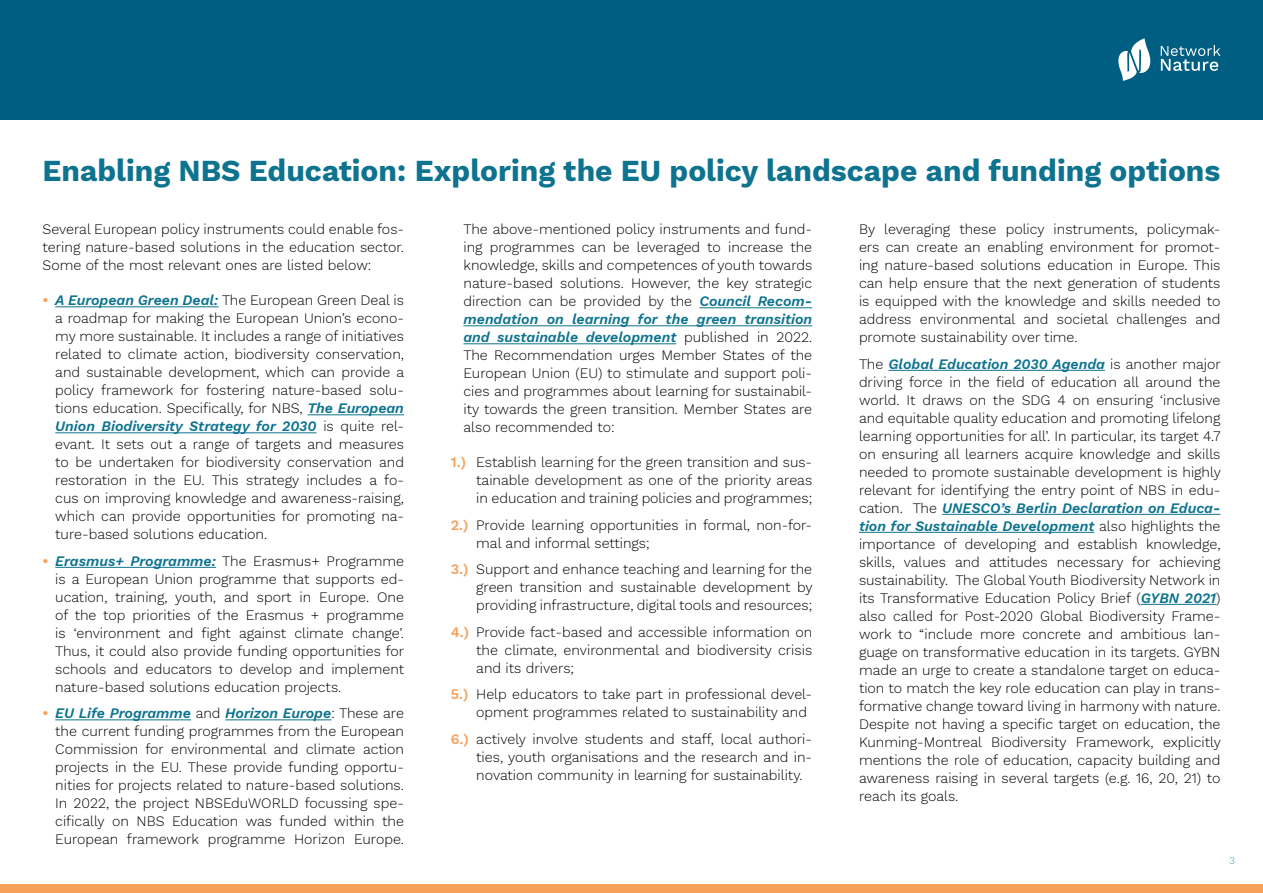
<style>
.page{position:relative;width:1263px;height:893px;background:#fff}
.page>*{position:absolute;margin:0;border:0;box-sizing:border-box;transform-origin:0 0}
.t1{font:700 30px "Work Sans";color:#0d738f}
.t2{font:300 14.25px/18px "Work Sans";color:#000;text-align:justify}
.t3{font:10.5px "Work Sans";color:#86b9c7}
.s1{font-weight:600;color:#f6a15a}
.s2{font-weight:600;font-style:italic;color:#0d738f}
</style>
<div class="page">
<div style="left:0;top:0;width:1263px;height:119px;background:#005e82"></div>
<div style="left:0;top:884px;width:1263px;height:9px;background:#f6a15a"></div>
<svg style="left:1161px;top:45px;width:59px;height:26px"></svg>
<svg style="left:1118px;top:38px;width:33px;height:43px"></svg>
<hr style="left:55px;top:306px;width:164px;height:1px;background:#0d738f">
<hr style="left:307px;top:414px;width:97px;height:1px;background:#0d738f">
<hr style="left:55px;top:432px;width:262px;height:1px;background:#0d738f">
<hr style="left:55px;top:567px;width:161px;height:1px;background:#0d738f">
<hr style="left:55px;top:719px;width:136px;height:1px;background:#0d738f">
<hr style="left:225px;top:719px;width:106px;height:1px;background:#0d738f">
<hr style="left:699px;top:307px;width:113px;height:1px;background:#0d738f">
<hr style="left:463px;top:325px;width:349px;height:1px;background:#0d738f">
<hr style="left:463px;top:343px;width:213px;height:1px;background:#0d738f">
<hr style="left:888px;top:370px;width:217px;height:1px;background:#0d738f">
<hr style="left:942px;top:514px;width:278px;height:1px;background:#0d738f">
<hr style="left:859px;top:532px;width:235px;height:1px;background:#0d738f">
<hr style="left:1141px;top:604px;width:75px;height:1px;background:#0d738f">
<h1 class="t1" style="left:43px;top:148px;width:1179px">Enabling NBS Education: Exploring the EU policy landscape and funding options</h1>
<p class="t2" style="left:43px;top:220px;width:363px">Several European policy instruments could enable fos&shy;tering nature-based solutions in the education sector.<br>Some of the most relevant ones are listed below:</p>
<p class="t2" style="left:55px;top:291px;width:351px;text-indent:-13px"><span class="s1">•</span> <span class="s2">A European Green Deal:</span> The European Green Deal is a roadmap for making the European Union’s econo&shy;my more sustainable. It includes a range of initiatives related to climate action, biodiversity conservation, and sustainable development, which can provide a policy framework for fostering nature-based solu&shy;tions education. Specifically, for NBS, <span class="s2">The European Union Biodiversity Strategy for 2030</span> is quite rel&shy;evant. It sets out a range of targets and measures to be undertaken for biodiversity conservation and restoration in the EU. This strategy includes a fo&shy;cus on improving knowledge and awareness-raising, which can provide opportunities for promoting na&shy;ture-based solutions education.</p>
<p class="t2" style="left:55px;top:551px;width:350px;text-indent:-13px"><span class="s1">•</span> <span class="s2">Erasmus+ Programme:</span> The Erasmus+ Programme is a European Union programme that supports ed&shy;ucation, training, youth, and sport in Europe. One of the top priorities of the Erasmus + programme is ‘environment and fight against climate change’.<br>Thus, it could also provide funding opportunities for schools and educators to develop and implement nature-based solutions education projects.</p>
<p class="t2" style="left:55px;top:704px;width:350px;text-indent:-13px"><span class="s1">•</span> <span class="s2">EU Life Programme</span> and <span class="s2">Horizon Europe</span>: These are the current funding programmes from the European Commission for environmental and climate action projects in the EU. These provide funding opportu&shy;nities for projects related to nature-based solutions.<br>In 2022, the project NBSEduWORLD focussing spe&shy;cifically on NBS Education was funded within the European framework programme Horizon Europe.</p>
<p class="t2" style="left:859px;top:220px;width:363px">By leveraging these policy instruments, policymak&shy;ers can create an enabling environment for promot&shy;ing nature-based solutions education in Europe. This can help ensure that the next generation of students is equipped with the knowledge and skills needed to address environmental and societal challenges and promote sustainability over time.</p>
<p class="t2" style="left:859px;top:354px;width:363px">The <span class="s2">Global Education 2030 Agenda</span> is another major driving force in the field of education all around the world. It draws on the SDG 4 on ensuring ‘inclusive and equitable quality education and promoting lifelong learning opportunities for all’. In particular, its target 4.7 on ensuring all learners acquire knowledge and skills needed to promote sustainable development is highly relevant for identifying the entry point of NBS in edu&shy;cation. The <span class="s2">UNESCO’s Berlin Declaration on Educa&shy;tion for Sustainable Development</span> also highlights the importance of developing and establish knowledge, skills, values and attitudes necessary for achieving sustainability. The Global Youth Biodiversity Network in its Transformative Education Policy Brief (<span class="s2">GYBN 2021</span>) also called for Post-2020 Global Biodiversity Frame&shy;work to “include more concrete and ambitious lan&shy;guage on transformative education in its targets. GYBN made an urge to create a standalone target on educa&shy;tion to match the key role education can play in trans&shy;formative change toward living in harmony with nature.<br>Despite not having a specific target on education, the Kunming-Montreal Biodiversity Framework, explicitly mentions the role of education, capacity building and awareness raising in several targets (e.g. 16, 20, 21) to reach its goals.</p>
<p class="t2" style="left:463px;top:220px;width:350px">The above-mentioned policy instruments and fund&shy;ing programmes can be leveraged to increase the knowledge, skills and competences of youth towards nature-based solutions. However, the key strategic direction can be provided by the <span class="s2">Council Recom&shy;mendation on learning for the green transition and sustainable development</span> published in 2022.<br>The Recommendation urges Member States of the European Union (EU) to stimulate and support poli&shy;cies and programmes about learning for sustainabil&shy;ity towards the green transition. Member States are also recommended to:</p>
<p class="t2" style="left:476px;top:453px;width:337px;text-indent:-26px"><span class="s1">1.)</span> Establish learning for the green transition and sus&shy;tainable development as one of the priority areas in education and training policies and programmes;</p>
<p class="t2" style="left:476px;top:515px;width:337px;text-indent:-26px"><span class="s1">2.)</span> Provide learning opportunities in formal, non-for&shy;mal and informal settings;</p>
<p class="t2" style="left:476px;top:560px;width:338px;text-indent:-26px"><span class="s1">3.)</span> Support and enhance teaching and learning for the green transition and sustainable development by providing infrastructure, digital tools and resources;</p>
<p class="t2" style="left:476px;top:622px;width:337px;text-indent:-26px"><span class="s1">4.)</span> Provide fact-based and accessible information on the climate, environmental and biodiversity crisis and its drivers;</p>
<p class="t2" style="left:476px;top:685px;width:337px;text-indent:-26px"><span class="s1">5.)</span> Help educators to take part in professional devel&shy;opment programmes related to sustainability and</p>
<p class="t2" style="left:476px;top:729px;width:337px;text-indent:-26px"><span class="s1">6.)</span> actively involve students and staff, local authori&shy;ties, youth organisations and the research and in&shy;novation community in learning for sustainability.</p>
<p class="t3" style="left:1229px;top:853px;width:8px">3</p>
</div>
